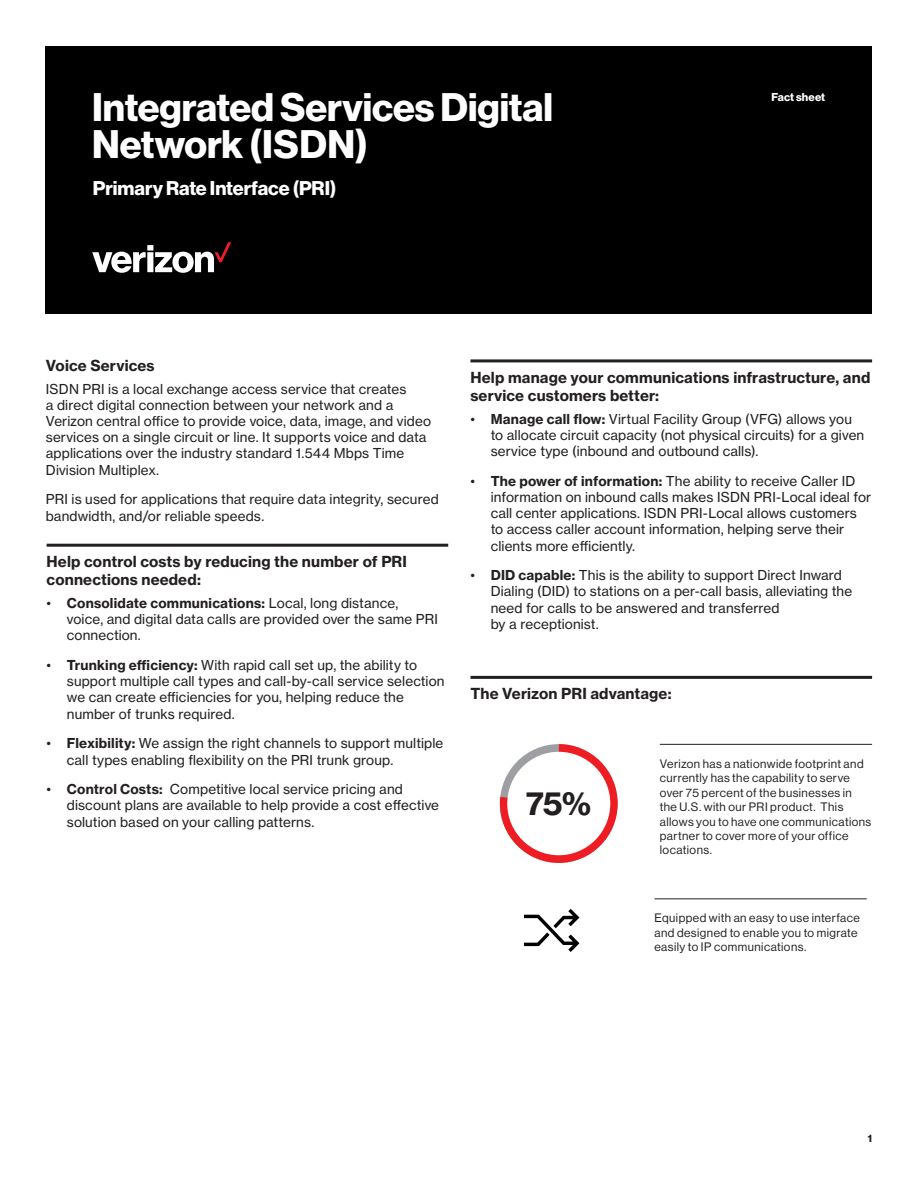
<style>
.page{position:relative;width:918px;height:1188px;background:#fff}
.page>*{position:absolute;margin:0;border:0;box-sizing:border-box;transform-origin:0 0}
.t1{font:39px/37px "N Haas Grotesk DS Std 75 Bd";letter-spacing:-.005em;color:#fff}
.t2{font:31.65px "N Haas Grotesk TX Std 75 Bd";color:#231f20}
.Subhead{font:19.5px "N Haas Grotesk DS Std 75 Bd";color:#fff}
.H2_w_Rule{font:15px/18px "N Haas Grotesk TX Std 75 Bd";letter-spacing:.01em;color:#231f20}
.Intro_Copy{font:15px "N Haas Grotesk TX Std 75 Bd";letter-spacing:.01em;color:#231f20}
.Body{font:13.5px/16.2px "N Haas Grotesk TX Std 55 Rg";letter-spacing:.01em;color:#231f20}
.Description{font:12px/14.4px "N Haas Grotesk DS Std 55 Rg";letter-spacing:.04em;color:#231f20}
.Subhead-2{font:11.25px "N Haas Grotesk DS Std 75 Bd";letter-spacing:.015em;color:#fff}
.t3{font:10.5px "N Haas Grotesk DS Std 75 Bd";color:#231f20}
.s1{font-family:"N Haas Grotesk TX Std 75 Bd"}
</style>
<div class="page">
<div style="left:46px;top:46px;width:826px;height:268px;background:#000"></div>
<hr style="left:47px;top:544px;width:401px;height:3px;background:#231f20">
<hr style="left:470px;top:359px;width:402px;height:3px;background:#231f20">
<hr style="left:470px;top:676px;width:402px;height:3px;background:#231f20">
<svg style="left:92px;top:242px;width:139px;height:31px"></svg>
<hr style="left:660px;top:744px;width:212px;height:1px;background:#231f20">
<hr style="left:654px;top:898px;width:213px;height:1px;background:#231f20">
<svg style="left:500px;top:744px;width:118px;height:119px"></svg>
<div style="left:507px;top:752px;width:103px;height:103px;background:#fff;border-radius:50%"></div>
<svg style="left:524px;top:909px;width:55px;height:43px"></svg>
<p class="t1" style="left:92px;top:89px;width:462px">Integrated Services Digital<br>Network (ISDN)</p>
<p class="Subhead" style="left:93px;top:177px;width:245px">Primary Rate Interface (PRI)</p>
<p class="Subhead-2" style="left:771px;top:91px;width:55px">Fact sheet</p>
<p class="Intro_Copy" style="left:46px;top:356px;width:110px">Voice Services</p>
<p class="Body" style="left:46px;top:381px;width:387px">ISDN PRI is a local exchange access service that creates<br>a direct digital connection between your network and a Verizon central office to provide voice, data, image, and video services on a single circuit or line. It supports voice and data applications over the industry standard 1.544 Mbps Time Division Multiplex.</p>
<p class="Body" style="left:46px;top:491px;width:394px">PRI is used for applications that require data integrity, secured bandwidth, and/or reliable speeds.</p>
<p class="H2_w_Rule" style="left:47px;top:552px;width:362px">Help control costs by reducing the number of PRI connections needed:</p>
<p class="Body" style="left:67px;top:595px;width:373px;text-indent:-20px">• <span class="s1">Consolidate communications:</span> Local, long distance, voice, and digital data calls are provided over the same PRI connection.</p>
<p class="Body" style="left:67px;top:657px;width:379px;text-indent:-20px">• <span class="s1">Trunking efficiency:</span> With rapid call set up, the ability to support multiple call types and call-by-call service selection we can create efficiencies for you, helping reduce the number of trunks required.</p>
<p class="Body" style="left:67px;top:735px;width:378px;text-indent:-20px">• <span class="s1">Flexibility:</span> We assign the right channels to support multiple call types enabling flexibility on the PRI trunk group.</p>
<p class="Body" style="left:67px;top:781px;width:374px;text-indent:-20px">• <span class="s1">Control Costs:</span> Competitive local service pricing and discount plans are available to help provide a cost effective solution based on your calling patterns.</p>
<p class="H2_w_Rule" style="left:470px;top:368px;width:401px">Help manage your communications infrastructure, and service customers better:</p>
<p class="Body" style="left:491px;top:411px;width:375px;text-indent:-20px">• <span class="s1">Manage call flow:</span> Virtual Facility Group (VFG) allows you to allocate circuit capacity (not physical circuits) for a given service type (inbound and outbound calls).</p>
<p class="Body" style="left:491px;top:473px;width:382px;text-indent:-20px">• <span class="s1">The power of information:</span> The ability to receive Caller ID information on inbound calls makes ISDN PRI-Local ideal for call center applications. ISDN PRI-Local allows customers to access caller account information, helping serve their clients more efficiently.</p>
<p class="Body" style="left:491px;top:567px;width:363px;text-indent:-20px">• <span class="s1">DID capable:</span> This is the ability to support Direct Inward Dialing (DID) to stations on a per-call basis, alleviating the need for calls to be answered and transferred<br>by a receptionist.</p>
<p class="H2_w_Rule" style="left:470px;top:685px;width:203px">The Verizon PRI advantage:</p>
<h2 class="t2" style="left:526px;top:784px;width:67px">75%</h2>
<p class="Description" style="left:660px;top:757px;width:213px">Verizon has a nationwide footprint and currently has the capability to serve over 75 percent of the businesses in the U.S. with our PRI product. This allows you to have one communications partner to cover more of your office locations.</p>
<p class="Description" style="left:654px;top:911px;width:207px">Equipped with an easy to use interface and designed to enable you to migrate easily to IP communications.</p>
<p class="t3" style="left:868px;top:1132px;width:6px">1</p>
</div>
